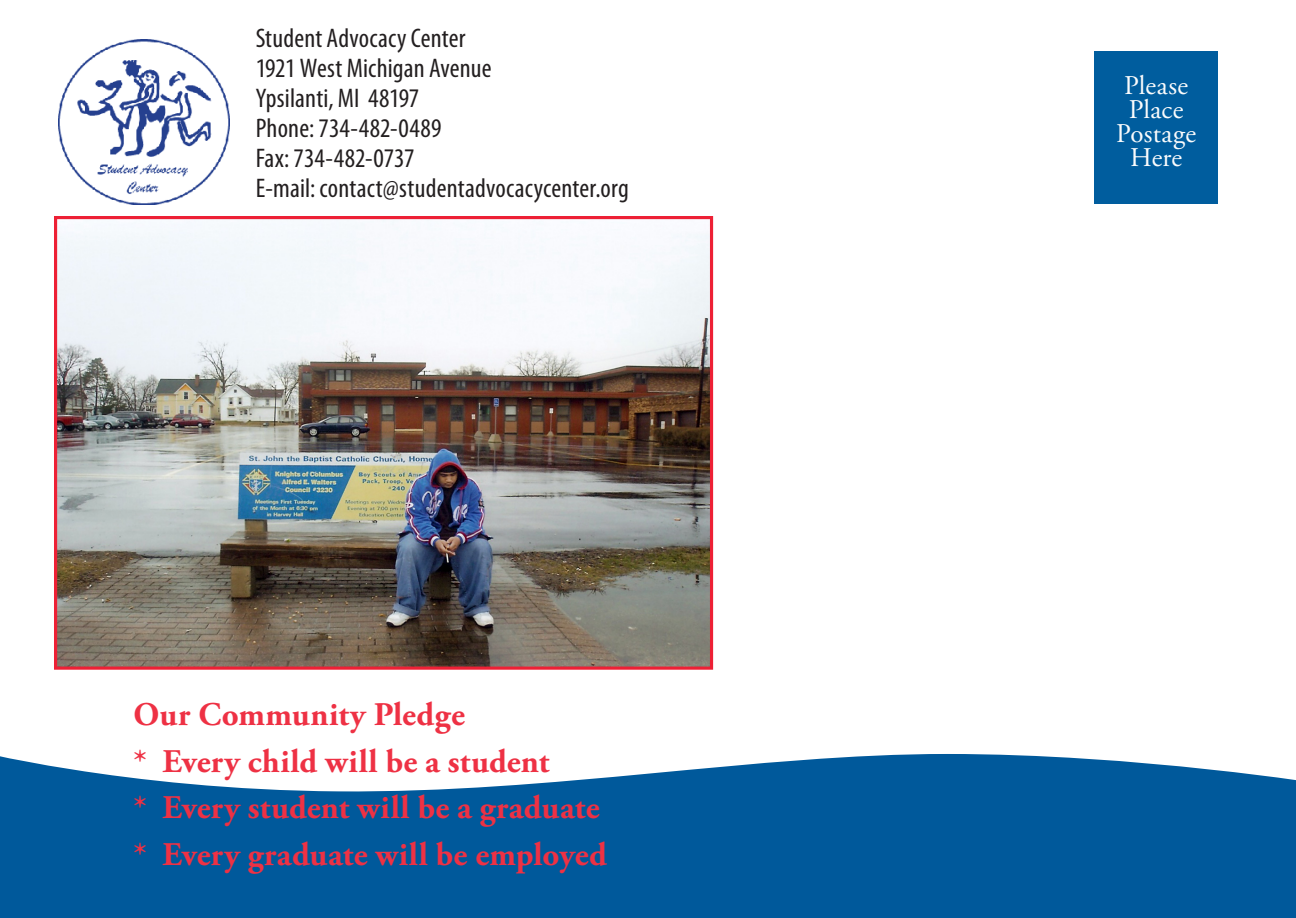
<style>
.page{position:relative;width:1296px;height:918px;background:#fff}
.page>*{position:absolute;margin:0;border:0;box-sizing:border-box;transform-origin:0 0}
.Subhead{font:700 33px "Adobe Garamond Pro";letter-spacing:.005em;color:#ee3144}
.Address{font:condensed 27px/30px "Myriad Pro";letter-spacing:.005em;color:#231f20}
.Body{font:27px "Adobe Garamond Pro";letter-spacing:.01em;color:#fafbfc}
</style>
<div class="page">
<img style="left:58px;top:220px;width:651px;height:446px">
<div style="left:54px;top:216px;width:659px;height:454px;border:3px solid #ed2035"></div>
<svg style="left:0;top:754px;width:1296px;height:164px;background:#1c6ba6"></svg>
<img style="left:59px;top:40px;width:170px;height:164px">
<div style="left:1094px;top:51px;width:124px;height:153px;background:#005d9e"></div>
<p class="Address" style="left:256px;top:23px;width:375px">Student Advocacy Center<br>1921 West Michigan Avenue<br>Ypsilanti, MI 48197<br>Phone: 734-482-0489<br>Fax: 734-482-0737<br>E-mail: contact@studentadvocacycenter.org</p>
<p class="Subhead" style="left:133px;top:696px;width:333px">Our Community Pledge</p>
<p class="Subhead" style="left:133px;top:742px;width:417px">* Every child will be a student</p>
<p class="Subhead" style="left:133px;top:789px;width:468px">* Every student will be a graduate</p>
<p class="Subhead" style="left:133px;top:835px;width:475px">* Every graduate will be employed</p>
<p class="Body" style="left:1124px;top:69px;width:65px">Please</p>
<p class="Body" style="left:1129px;top:93px;width:56px">Place</p>
<p class="Body" style="left:1116px;top:117px;width:81px">Postage</p>
<p class="Body" style="left:1130px;top:141px;width:54px">Here</p>
</div>
